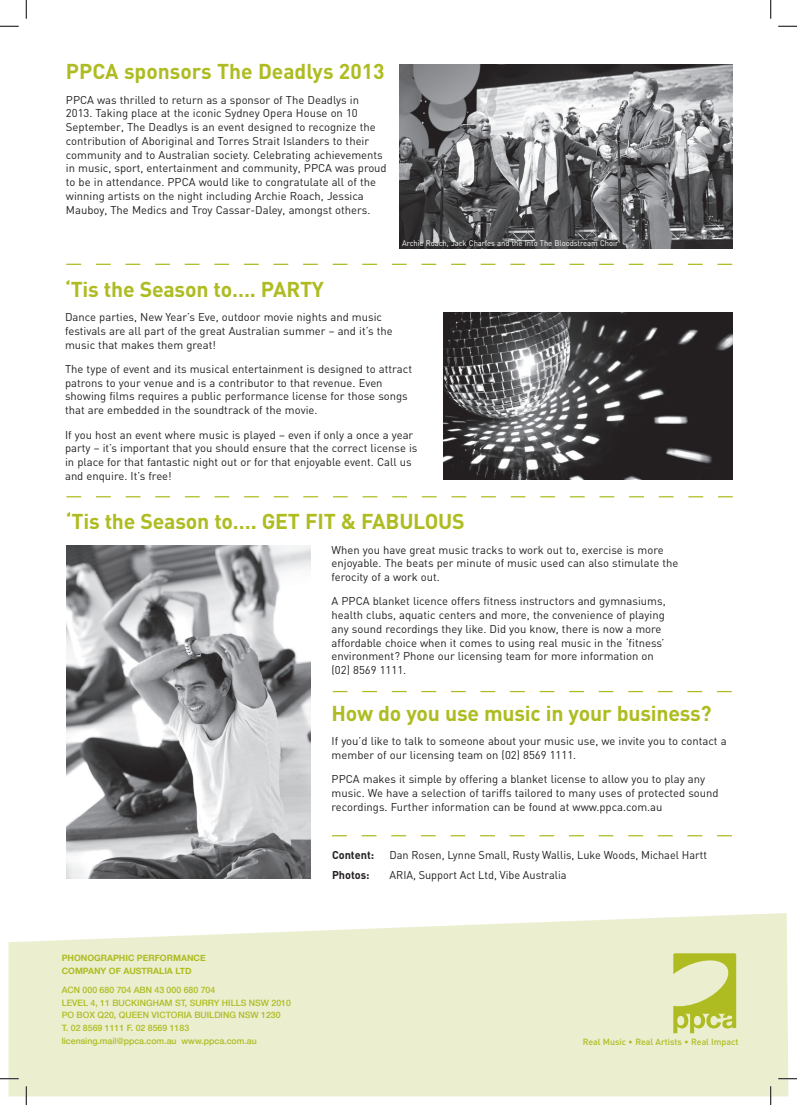
<style>
.page{position:relative;width:797px;height:1105px;background:#fff}
.page>*{position:absolute;margin:0;border:0;box-sizing:border-box;transform-origin:0 0}
.t1{font:700 21.25px "DIN";letter-spacing:-.01em;color:#aebc21}
.t2{font:11.25px/13.8px "DIN";color:#231f20}
.t3{font:700 11.25px "DIN";color:#231f20}
.t4{font:500 8.88px "DIN";letter-spacing:-.005em;color:#aebc21}
.t5{font:500 8.75px/12.9px "Helvetica Neue";color:#aebc21}
.t6{font:700 8.75px/13.1px "Helvetica Neue";color:#aebc21}
.t7{font:8.12px "DIN";color:#fff;scale:.94 1}
.s1{font-weight:400}
</style>
<div class="page">
<svg style="left:9px;top:913px;width:779px;height:183px;background:#ecefd2"></svg>
<svg style="left:673px;top:953px;width:63px;height:80px;background:#ccd578"></svg>
<svg style="left:66px;top:264px;width:666px;height:1px"></svg>
<svg style="left:66px;top:496px;width:666px;height:1px"></svg>
<svg style="left:333px;top:691px;width:398px;height:1px"></svg>
<svg style="left:332px;top:835px;width:400px;height:1px"></svg>
<img style="left:443px;top:313px;width:290px;height:167px">
<img style="left:66px;top:545px;width:244px;height:334px">
<img style="left:399px;top:65px;width:334px;height:184px">
<svg style="left:0;top:25px;width:19px;height:2px"></svg>
<svg style="left:778px;top:25px;width:19px;height:2px"></svg>
<svg style="left:0;top:1078px;width:19px;height:1px"></svg>
<svg style="left:778px;top:1078px;width:19px;height:1px"></svg>
<svg style="left:25px;top:0;width:2px;height:19px"></svg>
<svg style="left:25px;top:1086px;width:2px;height:19px"></svg>
<svg style="left:770px;top:0;width:1px;height:19px"></svg>
<svg style="left:770px;top:1086px;width:1px;height:19px"></svg>
<h1 class="t1" style="left:66px;top:58px;width:320px">PPCA sponsors The Deadlys 2013</h1>
<p class="t2" style="left:66px;top:93px;width:322px">PPCA was thrilled to return as a sponsor of The Deadlys in 2013. Taking place at the iconic Sydney Opera House on 10<br>September, The Deadlys is an event designed to recognize the contribution of Aboriginal and Torres Strait Islanders to their community and to Australian society. Celebrating achievements in music, sport, entertainment and community, PPCA was proud to be in attendance. PPCA would like to congratulate all of the winning artists on the night including Archie Roach, Jessica Mauboy, The Medics and Troy Cassar-Daley, amongst others.</p>
<p class="t7" style="left:402px;top:238px;width:232px">Archie Roach, Jack Charles and the Into The Bloodstream Choir</p>
<h1 class="t1" style="left:65px;top:275px;width:260px">‘Tis the Season to…. PARTY</h1>
<p class="t2" style="left:65px;top:310px;width:329px">Dance parties, New Year’s Eve, outdoor movie nights and music festivals are all part of the great Australian summer – and it’s the music that makes them great!</p>
<p class="t2" style="left:65px;top:362px;width:348px">The type of event and its musical entertainment is designed to attract patrons to your venue and is a contributor to that revenue. Even showing films requires a public performance license for those songs that are embedded in the soundtrack of the movie.</p>
<p class="t2" style="left:65px;top:427px;width:354px">If you host an event where music is played – even if only a once a year party – it’s important that you should ensure that the correct license is in place for that fantastic night out or for that enjoyable event. Call us and enquire. It’s free!</p>
<h1 class="t1" style="left:66px;top:508px;width:400px">‘Tis the Season to…. GET FIT &amp; FABULOUS</h1>
<p class="t2" style="left:331px;top:542px;width:348px">When you have great music tracks to work out to, exercise is more enjoyable. The beats per minute of music used can also stimulate the ferocity of a work out.</p>
<p class="t2" style="left:331px;top:594px;width:335px">A PPCA blanket licence offers fitness instructors and gymnasiums, health clubs, aquatic centers and more, the convenience of playing any sound recordings they like. Did you know, there is now a more affordable choice when it comes to using real music in the ‘fitness’ environment? Phone our licensing team for more information on (02) 8569 1111.</p>
<h1 class="t1" style="left:331px;top:699px;width:381px">How do you use music in your business?</h1>
<p class="t2" style="left:331px;top:734px;width:396px">If you’d like to talk to someone about your music use, we invite you to contact a member of our licensing team on (02) 8569 1111.</p>
<p class="t2" style="left:331px;top:772px;width:388px">PPCA makes it simple by offering a blanket license to allow you to play any music. We have a selection of tariffs tailored to many uses of protected sound recordings. Further information can be found at www.ppca.com.au</p>
<p class="t3" style="left:332px;top:848px;width:44px">Content:</p>
<p class="t2" style="left:389px;top:848px;width:319px">Dan Rosen, Lynne Small, Rusty Wallis, Luke Woods, Michael Hartt</p>
<p class="t3" style="left:332px;top:867px;width:39px">Photos:</p>
<p class="t2" style="left:389px;top:868px;width:178px">ARIA, Support Act Ltd, Vibe Australia</p>
<p class="t6" style="left:62px;top:951px;width:145px">PHONOGRAPHIC PERFORMANCE<br>COMPANY OF AUSTRALIA LTD</p>
<p class="t5" style="left:62px;top:983px;width:175px">ACN 000 680 704 ABN 43 000 680 704 level 4, 11 BUCKINGHAM st, SURRY HILLS</p>
<p class="t5" style="left:249px;top:996px;width:44px">nsw 2010</p>
<p class="t5" style="left:62px;top:1008px;width:122px">po box q20, Qu een victoria</p>
<p class="t5" style="left:194px;top:1008px;width:32px">bui lding</p>
<p class="t5" style="left:238px;top:1008px;width:44px">nsw 1230</p>
<p class="t5" style="left:62px;top:1021px;width:196px">t. 02 8569 1111 f. 02 8569 1183 licensing.mail@ppca.com.au www.ppca.com.au</p>
<p class="t4" style="left:582px;top:1036px;width:157px">Real Music <span class="s1">•</span> Real Artists <span class="s1">•</span> Real Impact</p>
</div>
